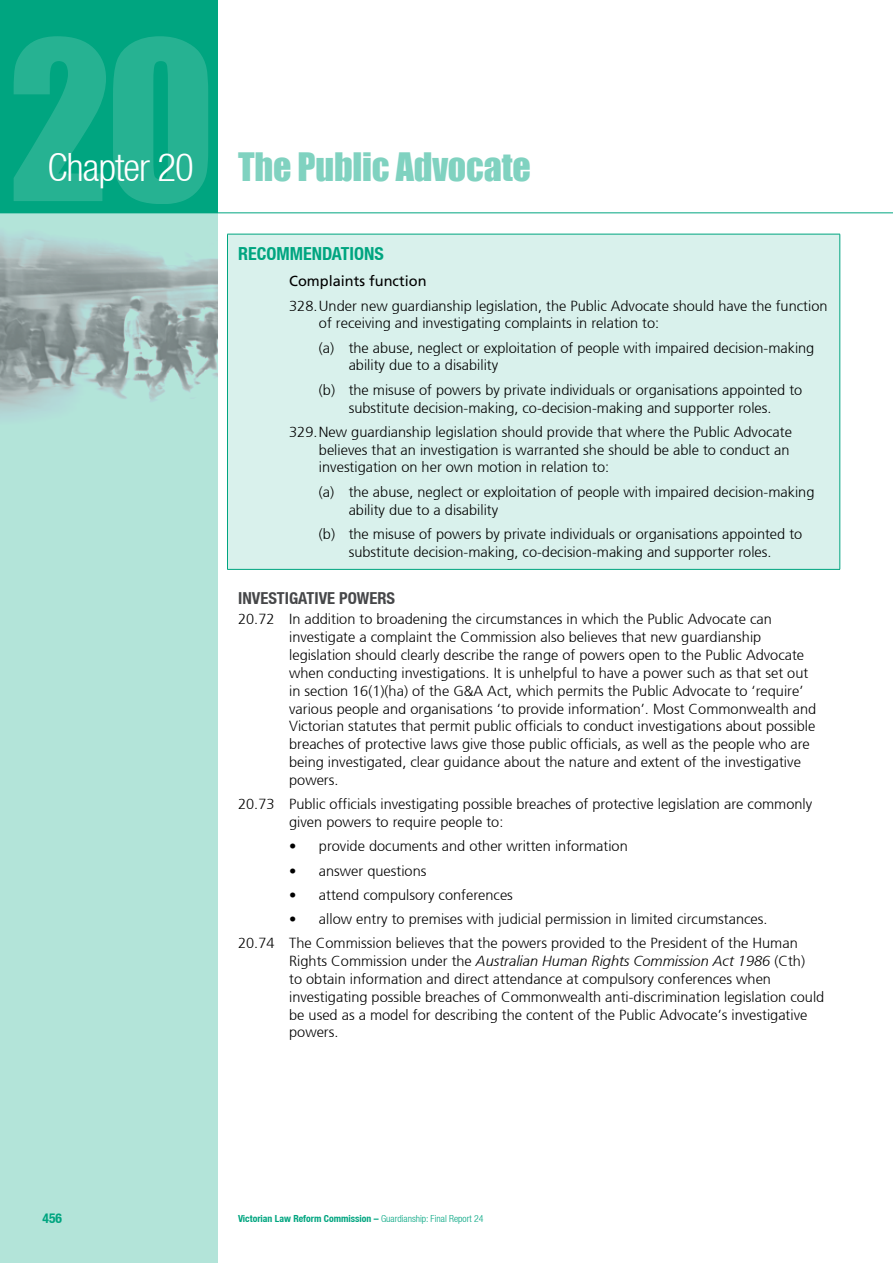
<style>
.page{position:relative;width:893px;height:1263px;background:#fff}
.page>*{position:absolute;margin:0;border:0;box-sizing:border-box;transform-origin:0 0}
.t1{font:204.6px "Impact";color:#fff}
.t2{font:36px "Impact";letter-spacing:-.005em;color:#80d2c0}
.t3{font:700 condensed 18px "Helvetica Neue LT";color:#00a580}
.t4{font:700 condensed 16.5px "Helvetica Neue LT";color:#464749}
.t5{font:300 14.55px/17.9px "Frutiger";color:#000}
.t6{font:14.55px "Frutiger";color:#000}
.t7{font:700 condensed 13.5px "Helvetica Neue LT";color:#00a580}
.t8{font:700 condensed 9.75px "Helvetica Neue LT";color:#00a580}
.s1{font-family:"Helvetica Neue LT";font-weight:300;font-stretch:condensed;font-size:39px;color:#fff}
.s2{font-style:italic}
.s3{font-weight:300}
</style>
<div class="page">
<div style="left:0;top:191px;width:217px;height:1072px;background:#b3e4d9"></div>
<div style="left:0;top:0;width:217px;height:213px;background:#00a580"></div>
<hr style="left:0;top:213px;width:893px;height:1px;background:#00a580">
<img style="left:0;top:213px;width:217px;height:205px">
<div style="left:227px;top:234px;width:613px;height:335px;background:#d9f1ec"></div>
<hr style="left:227px;top:569px;width:613px;height:1px;background:#00a580">
<hr style="left:227px;top:234px;width:1px;height:335px;background:#00a580">
<hr style="left:840px;top:234px;width:1px;height:335px;background:#00a580">
<hr style="left:227px;top:234px;width:613px;height:1px;background:#00a580">
<h1 class="t1" style="left:8px;top:-38px;width:209px">20</h1>
<h2 class="t2" style="left:47px;top:139px;width:485px"><span class="s1">Chapter 20</span> The Public Advocate</h2>
<p class="t3" style="left:238px;top:243px;width:51px">RECOMME</p>
<p class="t3" style="left:312px;top:243px;width:19px">NDATI</p>
<p class="t3" style="left:354px;top:243px;width:30px">ONS</p>
<p class="t6" style="left:289px;top:273px;width:139px">Complaints function</p>
<p class="t5" style="left:319px;top:297px;width:510px;text-indent:-30px">328.Under new guardianship legislation, the Public Advocate should have the function of receiving and investigating complaints in relation to:</p>
<p class="t5" style="left:349px;top:339px;width:467px;text-indent:-30px">(a) the abuse, neglect or exploitation of people with impaired decision-making ability due to a disability</p>
<p class="t5" style="left:319px;top:381px;width:485px;text-align:center">(b) the misuse of powers by private individuals or organisations appointed to substitute decision-making, co-decision-making and supporter roles.</p>
<p class="t5" style="left:319px;top:423px;width:474px;text-indent:-30px">329.New guardianship legislation should provide that where the Public Advocate believes that an investigation is warranted she should be able to conduct an investigation on her own motion in relation to:</p>
<p class="t5" style="left:349px;top:483px;width:467px;text-indent:-30px">(a) the abuse, neglect or exploitation of people with impaired decision-making ability due to a disability</p>
<p class="t5" style="left:319px;top:525px;width:485px;text-align:center">(b) the misuse of powers by private individuals or organisations appointed to substitute decision-making, co-decision-making and supporter roles.</p>
<p class="t4" style="left:238px;top:588px;width:23px">INVESTIGATIVE</p>
<p class="t4" style="left:339px;top:588px;width:40px">POWERS</p>
<p class="t5" style="left:289px;top:610px;width:529px;text-indent:-51px">20.72 In addition to broadening the circumstances in which the Public Advocate can investigate a complaint the Commission also believes that new guardianship legislation should clearly describe the range of powers open to the Public Advocate when conducting investigations. It is unhelpful to have a power such as that set out in section 16(1)(ha) of the G&amp;A Act, which permits the Public Advocate to ‘require’ various people and organisations ‘to provide information’. Most Commonwealth and Victorian statutes that permit public officials to conduct investigations about possible breaches of protective laws give those public officials, as well as the people who are being investigated, clear guidance about the nature and extent of the investigative powers.</p>
<p class="t5" style="left:289px;top:795px;width:524px;text-indent:-51px">20.73 Public officials investigating possible breaches of protective legislation are commonly given powers to require people to:</p>
<p class="t5" style="left:289px;top:837px;width:340px">• provide documents and other written information</p>
<p class="t5" style="left:289px;top:862px;width:139px">• answer questions</p>
<p class="t5" style="left:289px;top:886px;width:225px">• attend compulsory conferences</p>
<p class="t5" style="left:238px;top:907px;width:561px;line-height:24.3px;text-indent:51px">• allow entry to premises with judicial permission in limited circumstances.<br>20.74 The Commission believes that the powers provided to the President of the Human</p>
<p class="t5" style="left:289px;top:952px;width:537px">Rights Commission under the <span class="s2">Australian Human Rights Commission Act 1986</span> (Cth)<br>to obtain information and direct attendance at compulsory conferences when investigating possible breaches of Commonwealth anti-discrimination legislation could be used as a model for describing the content of the Public Advocate’s investigative powers.</p>
<p class="t7" style="left:43px;top:1209px;width:21px">456</p>
<p class="t8" style="left:238px;top:1213px;width:247px">VICTORIAN LAW REFORM COMMISSION – <span class="s3">Guardianship: Final Report 24</span></p>
</div>
